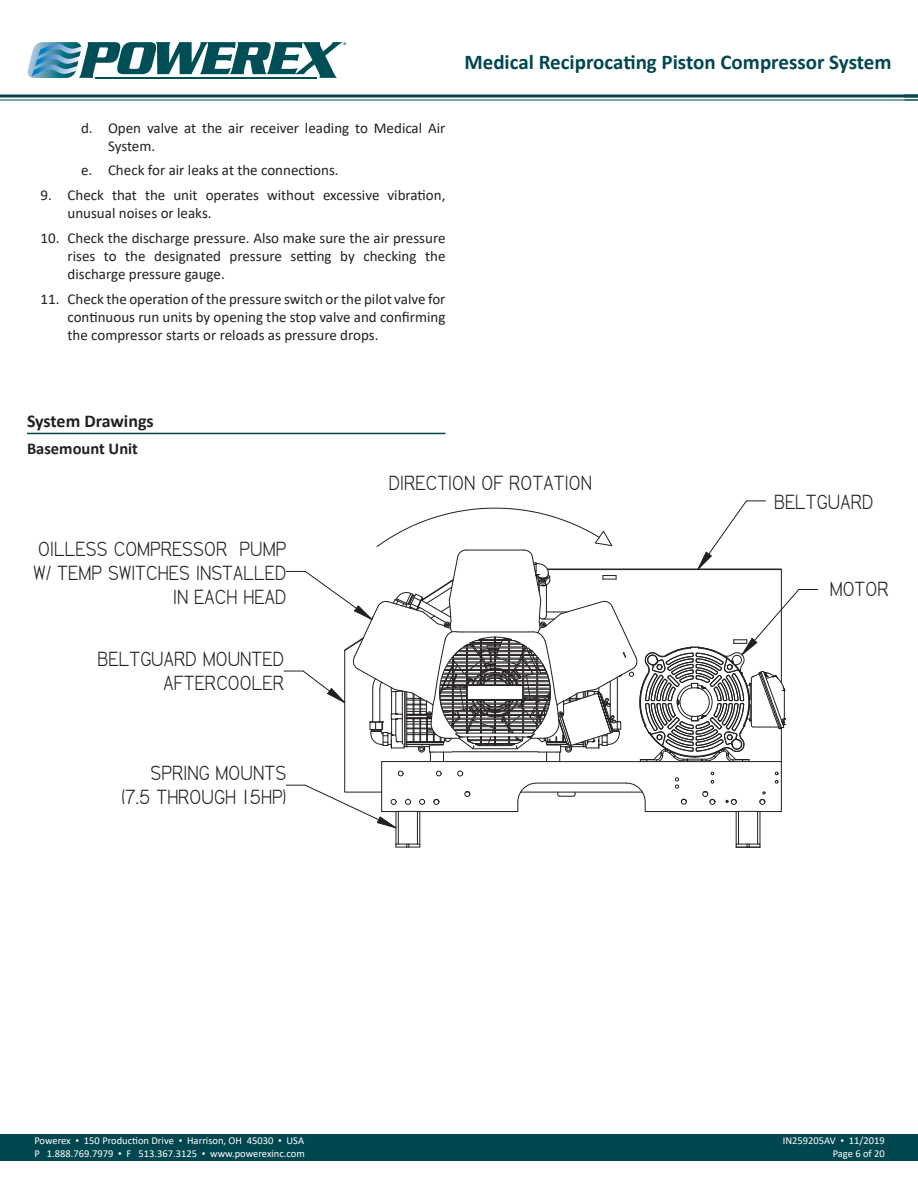
<style>
.page{position:relative;width:918px;height:1188px;background:#fff}
.page>*{position:absolute;margin:0;border:0;box-sizing:border-box;transform-origin:0 0}
.t1{font:23.4px/23.9px "Solid Edge ANSI";color:#231f20;text-align:right}
.t2{font:700 21px "Calibri";color:#004750}
.t3{font:700 18px "Calibri";letter-spacing:-.005em;color:#231f20}
.t4{font:700 16.5px "Calibri";color:#231f20}
.t5{font:15px/18px "Calibri";color:#231f20}
.t6{font:10.5px/12.6px "Calibri";color:#fff}
.s1{font-family:"Times New Roman"}
</style>
<div class="page">
<svg style="left:27px;top:42px;width:319px;height:36px"></svg>
<svg style="left:0;top:94px;width:904px;height:4px;background:#3f747b"></svg>
<hr style="left:0;top:99px;width:918px;height:2px;background:#004750">
<div style="left:0;top:1134px;width:918px;height:27px;background:#004750"></div>
<svg style="left:904px;top:94px;width:14px;height:4px"></svg>
<svg style="left:904px;top:99px;width:14px;height:2px"></svg>
<hr style="left:27px;top:433px;width:419px;height:1px;background:#004750">
<svg style="left:283px;top:500px;width:536px;height:348px"></svg>
<p class="t5" style="left:108px;top:118px;width:339px;text-indent:-27px">d. Open valve at the air receiver leading to Medical Air<br>System.</p>
<p class="t5" style="left:81px;top:161px;width:259px">e. Check for air leaks at the connections.</p>
<p class="t5" style="left:68px;top:186px;width:379px;text-indent:-27px">9. Check that the unit operates without excessive vibration, unusual noises or leaks.</p>
<p class="t5" style="left:68px;top:229px;width:380px;text-align:justify;text-indent:-27px">10. Check the discharge pressure. Also make sure the air pressure rises to the designated pressure setting by checking the discharge pressure gauge.</p>
<p class="t5" style="left:68px;top:289px;width:379px;text-align:justify;text-indent:-27px">11. Check the operation of the pressure switch or the pilot valve for continuous run units by opening the stop valve and confirming the compressor starts or reloads as pressure drops.</p>
<h2 class="t2" style="left:464px;top:47px;width:429px">Medical Reciprocating Piston Compressor System</h2>
<p class="t3" style="left:27px;top:408px;width:128px">System Drawings</p>
<p class="t4" style="left:27px;top:437px;width:113px">Basemount Unit</p>
<p class="t1" style="left:34px;top:537px;width:254px">OILLESS COMPRESSOR PUMP<br>W/ TEMP SWITCHES INSTALLED<br>IN EACH HEAD</p>
<p class="t1" style="left:97px;top:647px;width:188px">BELTGUARD MOUNTED<br>AFTERCOOLER</p>
<p class="t1" style="left:122px;top:760px;width:166px">SPRING MOUNTS (7.5 THROUGH 15HP)</p>
<p class="t1" style="left:389px;top:471px;width:205px">DIRECTION OF ROTATION</p>
<p class="t1" style="left:774px;top:490px;width:101px">BELTGUARD</p>
<p class="t1" style="left:830px;top:577px;width:61px">MOTOR</p>
<p class="t6" style="left:34px;top:1134px;width:272px">Powerex <span class="s1">•</span> 150 Production Drive <span class="s1">•</span> Harrison, OH 45030 <span class="s1">•</span> USA<br>P 1.888.769.7979 <span class="s1">•</span> F 513.367.3125 <span class="s1">•</span> www.powerexinc.com</p>
<p class="t6" style="left:783px;top:1134px;width:104px;text-align:right">IN259205AV <span class="s1">•</span> 11/2019<br>Page 6 of 20</p>
</div>
